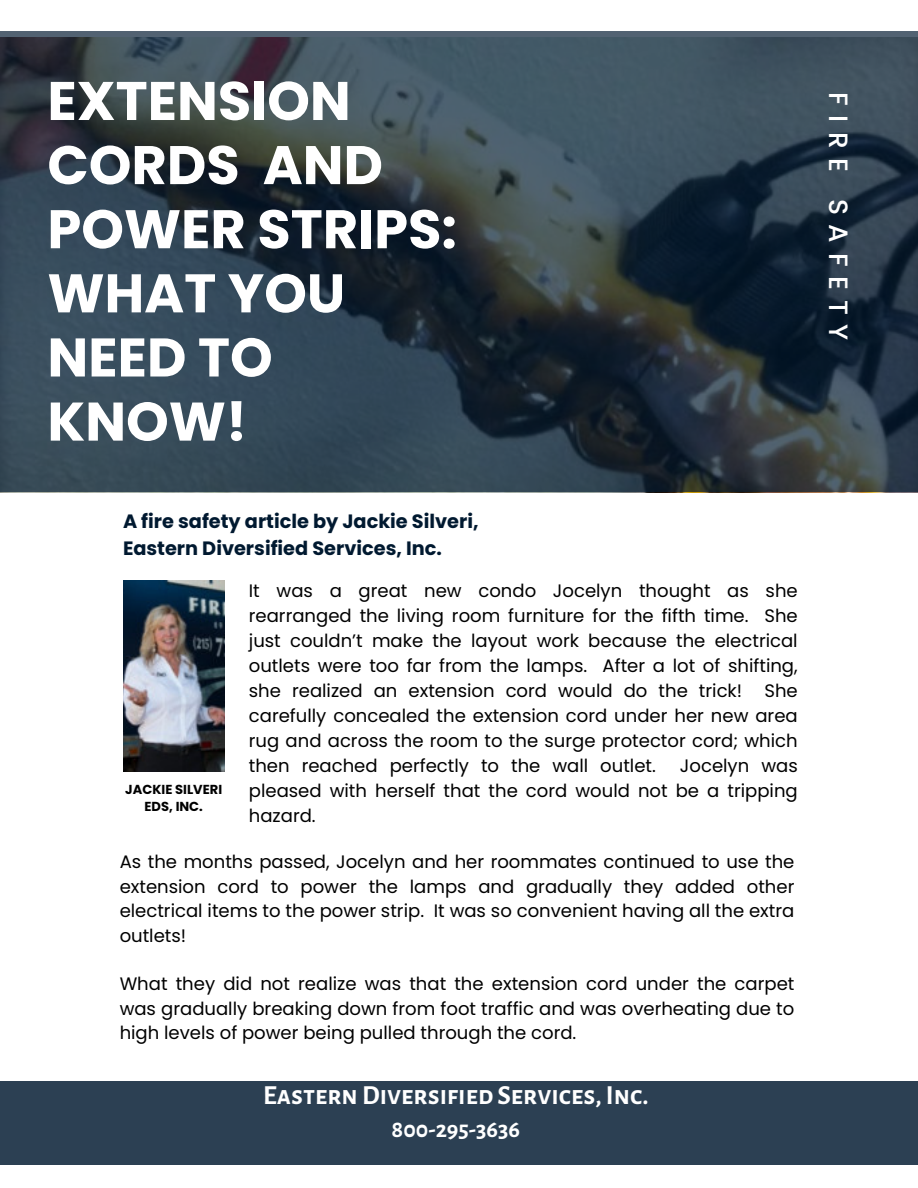
<style>
.page{position:relative;width:918px;height:1188px;background:#fff}
.page>*{position:absolute;margin:0;border:0;box-sizing:border-box;transform-origin:0 0}
.t1{font:700 54.3px/64.2px "Poppins";color:#fff}
.t2{font:700 27px "Alegreya Sans SC";color:#fff}
.t3{font:500 26.55px "Poppins";letter-spacing:.37em;color:#fff}
.t4{font:700 24px "Alegreya Sans SC";color:#fff}
.t5{font:700 19.35px "Poppins";color:#001930}
.t6{font:18px/25px "Poppins";color:#000;text-align:justify}
.t7{font:700 13.05px "Poppins";color:#000}
</style>
<div class="page">
<img style="left:123px;top:581px;width:101px;height:191px">
<svg style="left:0;top:31px;width:918px;height:461px;background:#2f3f4a"></svg>
<div style="left:0;top:1081px;width:918px;height:84px;background:#2c4053"></div>
<h1 class="t1" style="left:47px;top:69px;width:411px">EXTENSION<br>CORDS AND<br>POWER STRIPS:<br>WHAT YOU<br>NEED TO<br>KNOW!</h1>
<h2 class="t5" style="left:123px;top:508px;width:357px">A fire safety article by Jackie Silveri,</h2>
<h4 class="t5" style="left:123px;top:535px;width:320px">Eastern Diversified Services, Inc.</h4>
<p class="t6" style="left:249px;top:578px;width:550px">It was a great new condo Jocelyn thought as she rearranged the living room furniture for the fifth time. She just couldn’t make the layout work because the electrical outlets were too far from the lamps. After a lot of shifting, she realized an extension cord would do the trick! She carefully concealed the extension cord under her new area rug and across the room to the surge protector cord; which then reached perfectly to the wall outlet.</p>
<p class="t6" style="left:249px;top:753px;width:550px;text-indent:431px">Jocelyn was pleased with herself that the cord would not be a tripping hazard.</p>
<p class="t6" style="left:120px;top:850px;width:676px;line-height:24.3px">As the months passed, Jocelyn and her roommates continued to use the extension cord to power the lamps and gradually they added other electrical items to the power strip. It was so convenient having all the extra outlets!</p>
<h5 class="t6" style="left:120px;top:972px;width:676px;line-height:24.3px">What they did not realize was that the extension cord under the carpet was gradually breaking down from foot traffic and was overheating due to high levels of power being pulled through the cord.</h5>
<p class="t7" style="left:125px;top:780px;width:98px">JACKIE SILVERI</p>
<h5 class="t7" style="left:145px;top:798px;width:60px">EDS, INC.</h5>
<h3 class="t2" style="left:263px;top:1082px;width:387px">EasternDiversified Services, Inc.</h3>
<h3 class="t4" style="left:392px;top:1118px;width:130px">800-295-3636</h3>
<h5 class="t3" style="left:857px;top:92px;width:250px;rotate:90deg">FIRE SAFETY</h5>
</div>
